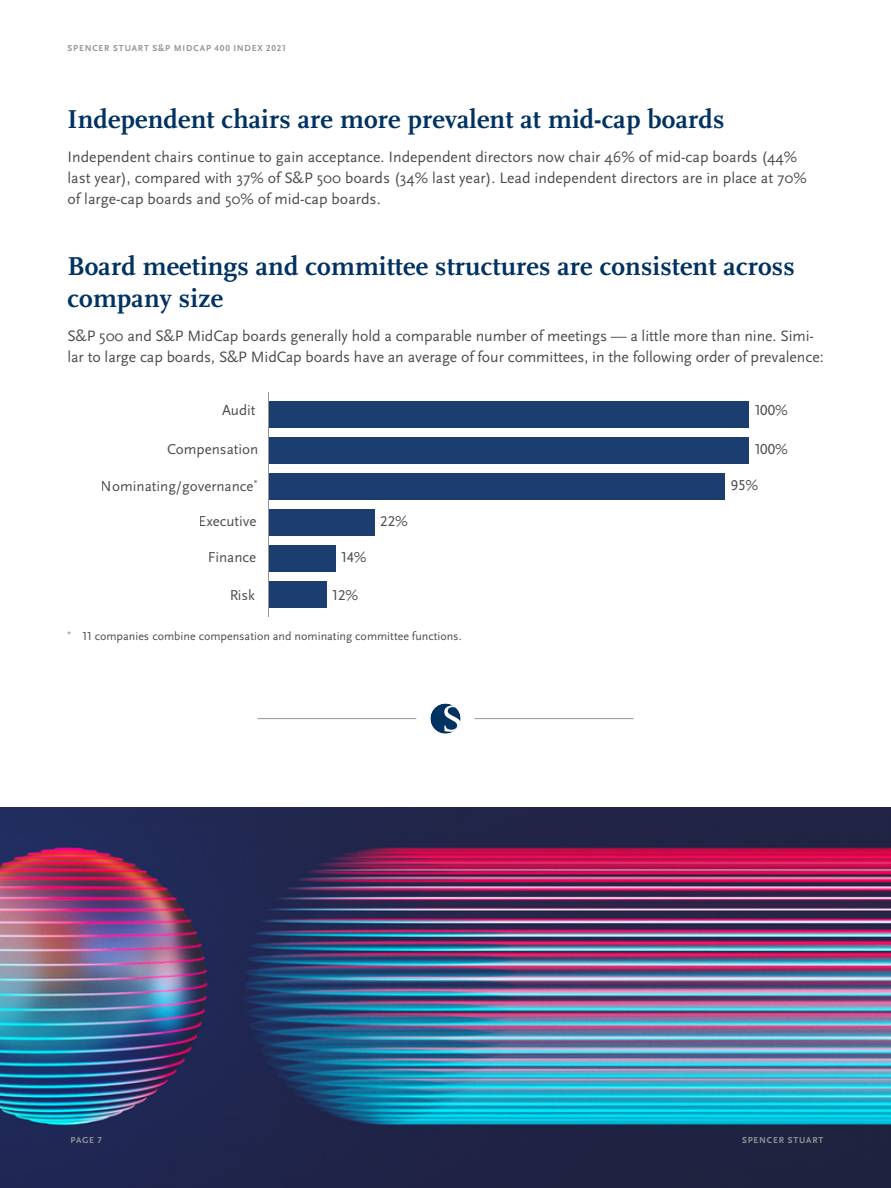
<style>
.page{position:relative;width:891px;height:1188px;background:#fff}
.page>*{position:absolute;margin:0;border:0;box-sizing:border-box;transform-origin:0 0}
.t1{font:700 27px/32.4px "Scala Pro";letter-spacing:.005em;color:#003262}
.t2{font:15.75px/21px "Scala Sans Pro";color:#4d4d4f}
.t3{font:15px "Scala Sans Pro";color:#4d4d4f}
.t4{font:12px "Scala Sans Pro";color:#4d4d4f}
.t5{font:700 9px "Scala Sans Pro";letter-spacing:.09em;color:#939598}
</style>
<div class="page">
<div style="left:269px;top:401px;width:479px;height:27px;background:#1c3d6f"></div>
<div style="left:269px;top:437px;width:479px;height:27px;background:#1c3d6f"></div>
<div style="left:269px;top:473px;width:456px;height:27px;background:#1c3d6f"></div>
<div style="left:269px;top:509px;width:105px;height:27px;background:#1c3d6f"></div>
<div style="left:269px;top:545px;width:67px;height:27px;background:#1c3d6f"></div>
<div style="left:269px;top:581px;width:57px;height:27px;background:#1c3d6f"></div>
<hr style="left:268px;top:392px;width:1px;height:225px;background:#939598">
<img style="left:0;top:807px;width:891px;height:381px">
<svg style="left:430px;top:704px;width:31px;height:30px"></svg>
<hr style="left:258px;top:718px;width:158px;height:1px;background:#939598">
<hr style="left:475px;top:718px;width:158px;height:1px;background:#939598">
<p class="t5" style="left:68px;top:43px;width:13px">SPENCER</p>
<p class="t5" style="left:113px;top:43px;width:13px">STUART</p>
<p class="t5" style="left:152px;top:43px;width:135px">S&amp;P MIDCAP 400 IN DEX 2021</p>
<h1 class="t1" style="left:68px;top:103px;width:658px">Independent chairs are more prevalent at mid-cap boards</h1>
<p class="t2" style="left:68px;top:146px;width:741px">Independent chairs continue to gain acceptance. Independent directors now chair 46% of mid-cap boards (44% last year), compared with 37% of S&amp;P 500 boards (34% last year). Lead independent directors are in place at 70% of large-cap boards and 50% of mid-cap boards.</p>
<h1 class="t1" style="left:68px;top:250px;width:729px">Board meetings and committee structures are consistent across company size</h1>
<p class="t2" style="left:68px;top:325px;width:758px">S&amp;P 500 and S&amp;P MidCap boards generally hold a comparable number of meetings — a little more than nine. Simi&shy;lar to large cap boards, S&amp;P MidCap boards have an average of four committees, in the following order of prevalence:</p>
<p class="t3" style="left:222px;top:401px;width:35px">Audit</p>
<p class="t3" style="left:167px;top:440px;width:93px">Compensation</p>
<p class="t3" style="left:101px;top:477px;width:158px">Nominating/governance<sup>*</sup></p>
<p class="t3" style="left:199px;top:512px;width:60px">Executive</p>
<p class="t3" style="left:208px;top:548px;width:50px">Finance</p>
<p class="t3" style="left:229px;top:586px;width:27px">Risk</p>
<p class="t3" style="left:332px;top:586px;width:28px">12%</p>
<p class="t3" style="left:341px;top:548px;width:27px">14%</p>
<p class="t3" style="left:380px;top:512px;width:29px">22%</p>
<p class="t4" style="left:68px;top:629px;width:396px"><sup>*</sup> 11 companies combine compensation and nominating committee functions.</p>
<p class="t3" style="left:754px;top:401px;width:35px">100%</p>
<p class="t3" style="left:754px;top:440px;width:35px">100%</p>
<p class="t3" style="left:730px;top:476px;width:29px">95%</p>
<p class="t5" style="left:70px;top:1135px;width:33px">PAGE 7</p>
<p class="t5" style="left:742px;top:1135px;width:83px">SPENCER STUART</p>
</div>
